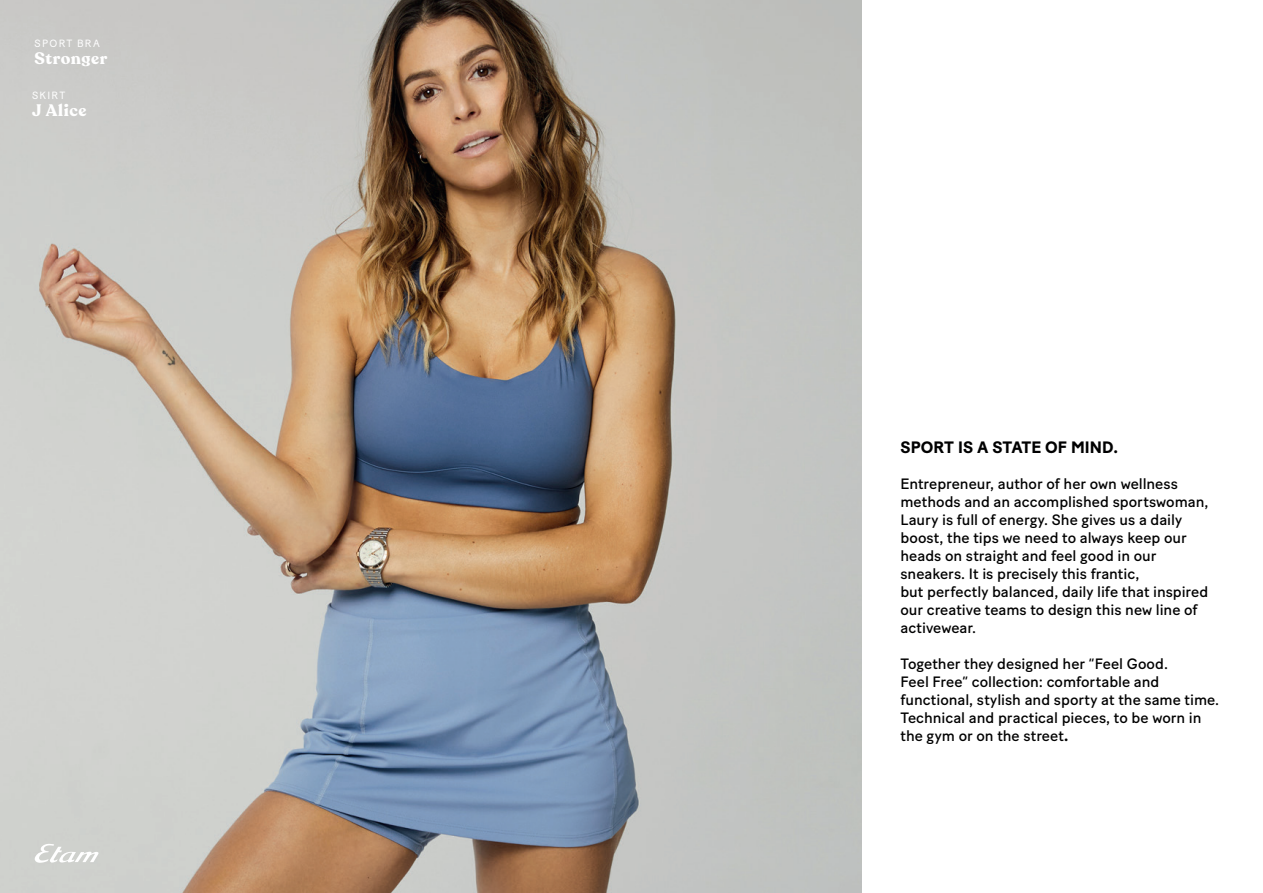
<style>
.page{position:relative;width:1263px;height:893px;background:#fff}
.page>*{position:absolute;margin:0;border:0;box-sizing:border-box;transform-origin:0 0}
.t1{font:700 16.5px "Baton Turbo";letter-spacing:.005em;color:#000001}
.t2{font:700 16.5px "Recoleta";letter-spacing:.035em;color:#fff}
.t3{font:15px/18px "Baton Turbo";color:#000001}
.t4{font:10.5px "Baton Turbo";letter-spacing:.12em;color:#fff}
.s1{font-weight:700}
</style>
<div class="page">
<img style="left:0;top:0;width:862px;height:893px">
<svg style="left:35px;top:844px;width:64px;height:19px"></svg>
<p class="t4" style="left:35px;top:35px;width:67px">SPORT BRA</p>
<p class="t2" style="left:35px;top:48px;width:74px">Stronger</p>
<p class="t4" style="left:32px;top:87px;width:35px">SKIRT</p>
<p class="t2" style="left:32px;top:100px;width:56px">J Alice</p>
<p class="t1" style="left:900px;top:435px;width:219px">SPORT IS A STATE OF MIND.</p>
<p class="t3" style="left:900px;top:473px;width:309px">Entrepreneur, author of her own wellness methods and an accomplished sportswoman, Laury is full of energy. She gives us a daily boost, the tips we need to always keep our heads on straight and feel good in our sneakers. It is precisely this frantic,<br>but perfectly balanced, daily life that inspired our creative teams to design this new line of activewear.</p>
<p class="t3" style="left:900px;top:653px;width:320px">Together they designed her “Feel Good.<br>Feel Free” collection: comfortable and functional, stylish and sporty at the same time.<br>Technical and practical pieces, to be worn in the gym or on the street<span class="s1">.</span></p>
</div>
